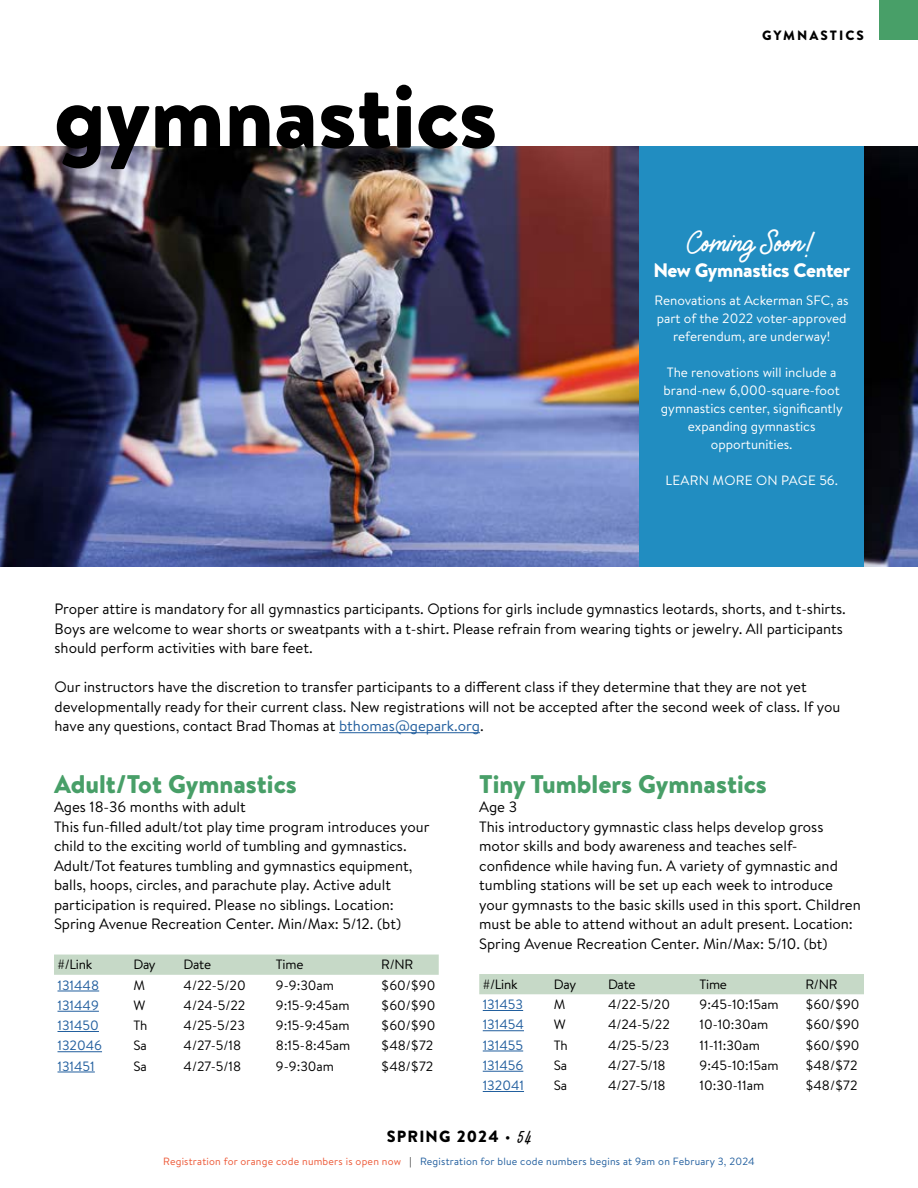
<style>
.page{position:relative;width:918px;height:1188px;background:#fff}
.page>*{position:absolute;margin:0;border:0;box-sizing:border-box;transform-origin:0 0}
.t1{font:900 90px "Brandon Text";color:#000}
.t2{font:33px "Supa Mega Fantastic";color:#fff}
.t3{font:900 25.5px "Brandon Text";color:#489f68}
.t4{font:900 19.5px "Brandon Text";letter-spacing:-.02em;color:#fff}
.t5{font:900 16.2px "Brandon Text";letter-spacing:.07em;color:#000}
.t6{font:15px/19.5px "Brandon Text";color:#000}
.t7{font:13.5px "Brandon Text";color:#000}
.t8{font:13.5px/18px "Brandon Text";color:#fff;text-align:center}
.t9{font:13.5px "Brandon Text";color:#215e9e}
.t10{font:13.5px "Brandon Text";letter-spacing:.02em;color:#fff}
.t11{font:900 13.5px "Brandon Text";letter-spacing:.15em;color:#000}
.t12{font:10.5px "Brandon Text";letter-spacing:.02em;color:#215e9e}
.s1{color:#215e9e}
.s2{font-weight:400}
.s3{font-family:"Supa Mega Fantastic";font-weight:400;font-size:21.6px}
.s4{color:#ed5735}
.s5{color:#000}
</style>
<div class="page">
<img style="left:0;top:146px;width:918px;height:421px">
<hr style="left:339px;top:732px;width:141px;height:1px;background:#215e9e">
<div style="left:54px;top:955px;width:385px;height:20px;background:#c6d9c7"></div>
<hr style="left:58px;top:991px;width:41px;height:1px;background:#215e9e">
<hr style="left:58px;top:1011px;width:41px;height:1px;background:#215e9e">
<hr style="left:58px;top:1031px;width:41px;height:1px;background:#215e9e">
<hr style="left:58px;top:1051px;width:44px;height:1px;background:#215e9e">
<hr style="left:58px;top:1072px;width:37px;height:1px;background:#215e9e">
<div style="left:880px;top:0;width:38px;height:40px;background:#489f68"></div>
<div style="left:479px;top:974px;width:385px;height:20px;background:#c6d9c7"></div>
<hr style="left:483px;top:1010px;width:40px;height:1px;background:#215e9e">
<hr style="left:483px;top:1030px;width:41px;height:1px;background:#215e9e">
<hr style="left:483px;top:1051px;width:40px;height:1px;background:#215e9e">
<hr style="left:483px;top:1071px;width:40px;height:1px;background:#215e9e">
<hr style="left:483px;top:1091px;width:41px;height:1px;background:#215e9e">
<div style="left:639px;top:146px;width:225px;height:421px;background:#218dc1"></div>
<h1 class="t1" style="left:54px;top:53px;width:445px">gymnastics</h1>
<p class="t11" style="left:762px;top:26px;width:103px">GYMNASTICS</p>
<h2 class="t2" style="left:687px;top:223px;width:130px">Coming Soon!</h2>
<h3 class="t4" style="left:653px;top:256px;width:199px">New Gymnastics Center</h3>
<p class="t8" style="left:655px;top:291px;width:196px">Renovations at Ackerman SFC, as part of the 2022 voter-approved referendum, are underway!</p>
<p class="t8" style="left:661px;top:363px;width:183px">The renovations will include a brand-new 6,000-square-foot gymnastics center, significantly expanding gymnastics opportunities.</p>
<p class="t10" style="left:665px;top:471px;width:174px">LEARN MORE ON PAGE 56.</p>
<p class="t6" style="left:55px;top:599px;width:793px">Proper attire is mandatory for all gymnastics participants. Options for girls include gymnastics leotards, shorts, and t-shirts.<br>Boys are welcome to wear shorts or sweatpants with a t-shirt. Please refrain from wearing tights or jewelry. All participants should perform activities with bare feet.</p>
<p class="t6" style="left:55px;top:677px;width:787px">Our instructors have the discretion to transfer participants to a different class if they determine that they are not yet developmentally ready for their current class. New registrations will not be accepted after the second week of class. If you have any questions, contact Brad Thomas at <span class="s1">bthomas@gepark.org</span>.</p>
<h3 class="t3" style="left:54px;top:766px;width:244px">Adult/Tot Gymnastics</h3>
<p class="t6" style="left:54px;top:797px;width:377px">Ages 18-36 months with adult<br>This fun-filled adult/tot play time program introduces your child to the exciting world of tumbling and gymnastics.<br>Adult/Tot features tumbling and gymnastics equipment, balls, hoops, circles, and parachute play. Active adult participation is required. Please no siblings. Location:<br>Spring Avenue Recreation Center. Min/Max: 5/12. (bt)</p>
<p class="t7" style="left:58px;top:955px;width:36px">#/Link</p>
<p class="t7" style="left:133px;top:955px;width:24px">Day</p>
<p class="t7" style="left:184px;top:955px;width:29px">Date</p>
<p class="t7" style="left:276px;top:955px;width:29px">Time</p>
<p class="t7" style="left:381px;top:955px;width:34px">R/NR</p>
<p class="t9" style="left:58px;top:976px;width:43px">131448</p>
<p class="t7" style="left:133px;top:976px;width:13px">M</p>
<p class="t7" style="left:184px;top:976px;width:64px">4/22-5/20</p>
<p class="t7" style="left:276px;top:976px;width:60px">9-9:30am</p>
<p class="t7" style="left:381px;top:976px;width:56px">$60/$90</p>
<p class="t9" style="left:58px;top:996px;width:43px">131449</p>
<p class="t7" style="left:133px;top:996px;width:13px">W</p>
<p class="t7" style="left:184px;top:996px;width:63px">4/24-5/22</p>
<p class="t7" style="left:276px;top:996px;width:75px">9:15-9:45am</p>
<p class="t7" style="left:381px;top:996px;width:56px">$60/$90</p>
<p class="t9" style="left:58px;top:1016px;width:43px">131450</p>
<p class="t7" style="left:133px;top:1016px;width:16px">Th</p>
<p class="t7" style="left:184px;top:1016px;width:63px">4/25-5/23</p>
<p class="t7" style="left:276px;top:1016px;width:75px">9:15-9:45am</p>
<p class="t7" style="left:381px;top:1016px;width:56px">$60/$90</p>
<p class="t9" style="left:58px;top:1036px;width:46px">132046</p>
<p class="t7" style="left:133px;top:1036px;width:15px">Sa</p>
<p class="t7" style="left:184px;top:1036px;width:59px">4/27-5/18</p>
<p class="t7" style="left:276px;top:1036px;width:76px">8:15-8:45am</p>
<p class="t7" style="left:381px;top:1036px;width:54px">$48/$72</p>
<p class="t9" style="left:58px;top:1057px;width:39px">131451</p>
<p class="t7" style="left:133px;top:1057px;width:15px">Sa</p>
<p class="t7" style="left:184px;top:1057px;width:59px">4/27-5/18</p>
<p class="t7" style="left:276px;top:1057px;width:60px">9-9:30am</p>
<p class="t7" style="left:381px;top:1057px;width:54px">$48/$72</p>
<h3 class="t3" style="left:479px;top:766px;width:289px">Tiny Tumblers Gymnastics</h3>
<p class="t6" style="left:479px;top:797px;width:383px">Age 3<br>This introductory gymnastic class helps develop gross motor skills and body awareness and teaches self&shy;confidence while having fun. A variety of gymnastic and tumbling stations will be set up each week to introduce your gymnasts to the basic skills used in this sport. Children must be able to attend without an adult present. Location:<br>Spring Avenue Recreation Center. Min/Max: 5/10. (bt)</p>
<p class="t7" style="left:483px;top:975px;width:36px">#/Link</p>
<p class="t7" style="left:554px;top:975px;width:24px">Day</p>
<p class="t7" style="left:608px;top:975px;width:29px">Date</p>
<p class="t7" style="left:700px;top:975px;width:29px">Time</p>
<p class="t7" style="left:805px;top:975px;width:34px">R/NR</p>
<p class="t9" style="left:483px;top:995px;width:42px">131453</p>
<p class="t7" style="left:554px;top:995px;width:13px">M</p>
<p class="t7" style="left:608px;top:995px;width:64px">4/22-5/20</p>
<p class="t7" style="left:700px;top:995px;width:81px">9:45-10:15am</p>
<p class="t7" style="left:805px;top:995px;width:56px">$60/$90</p>
<p class="t9" style="left:483px;top:1015px;width:43px">131454</p>
<p class="t7" style="left:554px;top:1015px;width:13px">W</p>
<p class="t7" style="left:608px;top:1015px;width:63px">4/24-5/22</p>
<p class="t7" style="left:700px;top:1015px;width:70px">10-10:30am</p>
<p class="t7" style="left:805px;top:1015px;width:56px">$60/$90</p>
<p class="t9" style="left:483px;top:1036px;width:42px">131455</p>
<p class="t7" style="left:554px;top:1036px;width:16px">Th</p>
<p class="t7" style="left:608px;top:1036px;width:63px">4/25-5/23</p>
<p class="t7" style="left:700px;top:1036px;width:62px">11-11:30am</p>
<p class="t7" style="left:805px;top:1036px;width:56px">$60/$90</p>
<p class="t9" style="left:483px;top:1056px;width:42px">131456</p>
<p class="t7" style="left:554px;top:1056px;width:15px">Sa</p>
<p class="t7" style="left:608px;top:1056px;width:59px">4/27-5/18</p>
<p class="t7" style="left:700px;top:1056px;width:81px">9:45-10:15am</p>
<p class="t7" style="left:805px;top:1056px;width:54px">$48/$72</p>
<p class="t9" style="left:483px;top:1076px;width:43px">132041</p>
<p class="t7" style="left:554px;top:1076px;width:15px">Sa</p>
<p class="t7" style="left:608px;top:1076px;width:59px">4/27-5/18</p>
<p class="t7" style="left:700px;top:1076px;width:66px">10:30-11am</p>
<p class="t7" style="left:805px;top:1076px;width:54px">$48/$72</p>
<p class="t5" style="left:387px;top:1124px;width:146px">SPRING 2024 <span class="s2">•</span> <span class="s3">54</span></p>
<p class="t12" style="left:163px;top:1154px;width:593px"><span class="s4">Registration for orange code numbers is open now</span> <span class="s5">|</span> Registration for blue code numbers begins at 9am on February 3, 2024</p>
</div>
